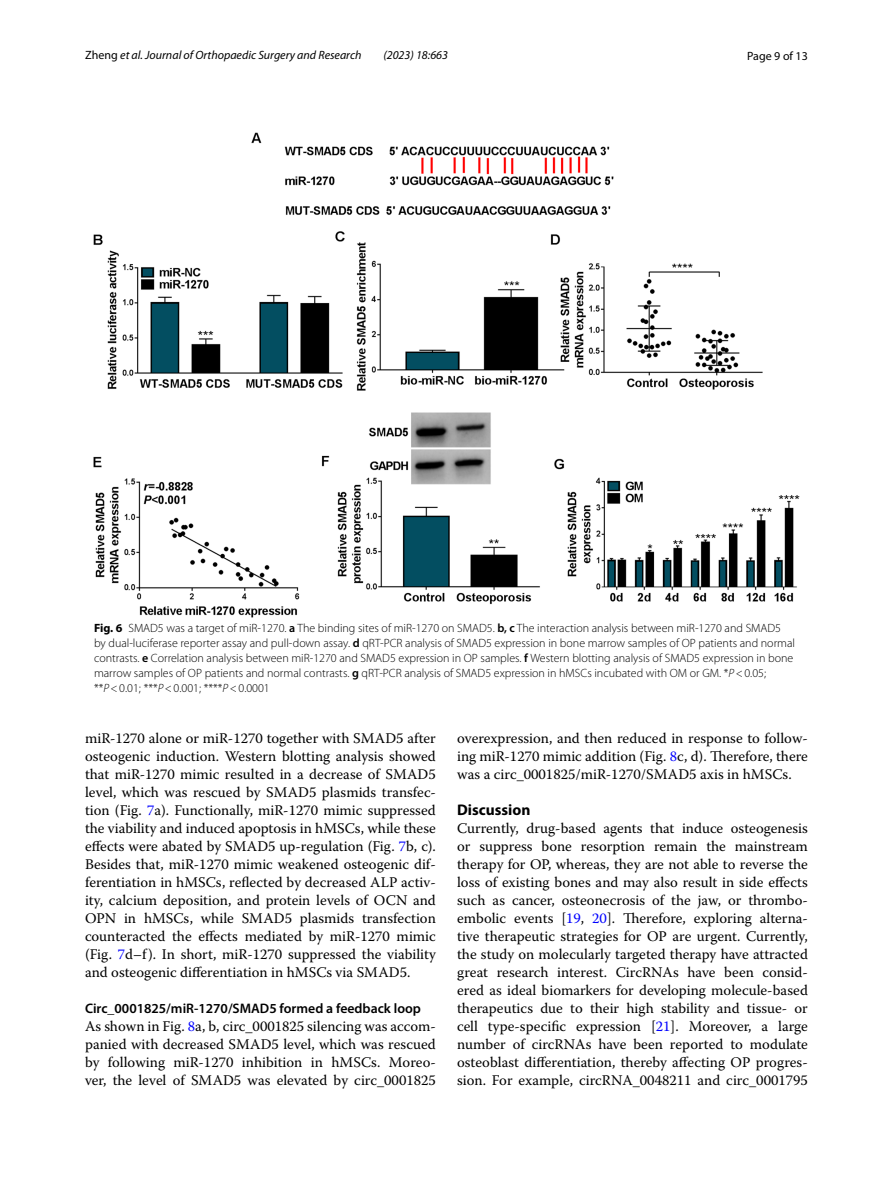
<style>
.page{position:relative;width:893px;height:1187px;background:#fff}
.page>*{position:absolute;margin:0;border:0;box-sizing:border-box;transform-origin:0 0}
.t1{font:700 15.45px "Myriad Pro";color:#000}
.t2{font:14.7px/18px "Warnock Pro";color:#000;text-align:justify}
.t3{font:600 13.8px "Myriad Pro";color:#000}
.t4{font:300 12px/15px "Myriad Pro";color:#000}
.t5{font:italic 12px "Myriad Pro";color:#000}
.t6{font:12px "Myriad Pro";color:#000}
.s1{font-style:normal}
.s2{font-weight:700}
.s3{font-weight:600}
.s4{font-style:italic}
.s5{color:#00f}
</style>
<div class="page">
<img style="left:94px;top:133px;width:705px;height:484px">
<p class="t5" style="left:85px;top:48px;width:278px"><span class="s1">Zheng</span> et al. Journal of Orthopaedic Surgery and Research</p>
<p class="t5" style="left:383px;top:48px;width:66px">(2023) 18:663</p>
<p class="t6" style="left:747px;top:48px;width:62px">Page 9 of 13</p>
<p class="t4" style="left:94px;top:621px;width:703px"><span class="s2">Fig. 6</span> SMAD5 was a target of miR-1270. <span class="s3">a</span> The binding sites of miR-1270 on SMAD5. <span class="s3">b, c</span> The interaction analysis between miR-1270 and SMAD5 by dual-luciferase reporter assay and pull-down assay. <span class="s3">d</span> qRT-PCR analysis of SMAD5 expression in bone marrow samples of OP patients and normal contrasts. <span class="s3">e</span> Correlation analysis between miR-1270 and SMAD5 expression in OP samples. <span class="s3">f</span> Western blotting analysis of SMAD5 expression in bone marrow samples of OP patients and normal contrasts. <span class="s3">g</span> qRT-PCR analysis of SMAD5 expression in hMSCs incubated with OM or GM. *<span class="s4">P</span>&lt;0.05; **<span class="s4">P</span>&lt;0.01; ***<span class="s4">P</span>&lt;0.001; ****<span class="s4">P</span>&lt;0.0001</p>
<p class="t2" style="left:85px;top:728px;width:352px">miR-1270 alone or miR-1270 together with SMAD5 after osteogenic induction. Western blotting analysis showed that miR-1270 mimic resulted in a decrease of SMAD5 level, which was rescued by SMAD5 plasmids transfec&shy;tion (Fig. <span class="s5">7</span>a). Functionally, miR-1270 mimic suppressed the viability and induced apoptosis in hMSCs, while these effects were abated by SMAD5 up-regulation (Fig. <span class="s5">7</span>b, c).<br>Besides that, miR-1270 mimic weakened osteogenic dif&shy;ferentiation in hMSCs, reflected by decreased ALP activ&shy;ity, calcium deposition, and protein levels of OCN and OPN in hMSCs, while SMAD5 plasmids transfection counteracted the effects mediated by miR-1270 mimic (Fig. <span class="s5">7</span>d–f). In short, miR-1270 suppressed the viability and osteogenic differentiation in hMSCs via SMAD5.</p>
<p class="t3" style="left:85px;top:999px;width:337px">Circ_0001825/miR‑1270/SMAD5 formed a feedback loop</p>
<p class="t2" style="left:85px;top:1016px;width:352px">As shown in Fig. <span class="s5">8</span>a, b, circ_0001825 silencing was accom&shy;panied with decreased SMAD5 level, which was rescued by following miR-1270 inhibition in hMSCs. Moreo&shy;ver, the level of SMAD5 was elevated by circ_0001825</p>
<p class="t2" style="left:457px;top:728px;width:352px">overexpression, and then reduced in response to follow&shy;ing miR-1270 mimic addition (Fig. <span class="s5">8</span>c, d). Therefore, there was a circ_0001825/miR-1270/SMAD5 axis in hMSCs.</p>
<p class="t1" style="left:457px;top:799px;width:75px">Discussion</p>
<p class="t2" style="left:457px;top:818px;width:352px">Currently, drug-based agents that induce osteogenesis or suppress bone resorption remain the mainstream therapy for OP, whereas, they are not able to reverse the loss of existing bones and may also result in side effects such as cancer, osteonecrosis of the jaw, or thrombo&shy;embolic events [<span class="s5">19</span>, <span class="s5">20</span>]. Therefore, exploring alterna&shy;tive therapeutic strategies for OP are urgent. Currently, the study on molecularly targeted therapy have attracted great research interest. CircRNAs have been consid&shy;ered as ideal biomarkers for developing molecule-based therapeutics due to their high stability and tissue- or cell type-specific expression [<span class="s5">21</span>]. Moreover, a large number of circRNAs have been reported to modulate osteoblast differentiation, thereby affecting OP progres&shy;sion. For example, circRNA_0048211 and circ_0001795</p>
</div>
